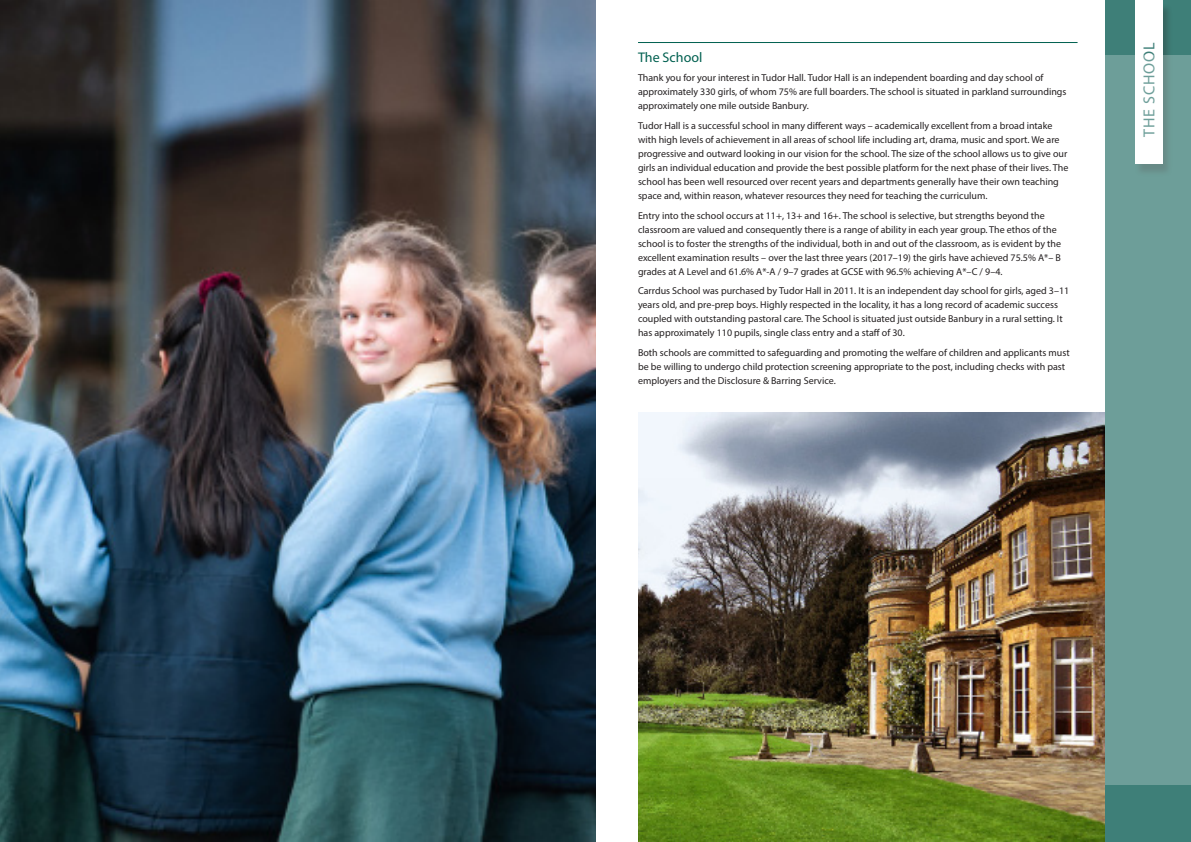
<style>
.page{position:relative;width:1191px;height:842px;background:#fff}
.page>*{position:absolute;margin:0;border:0;box-sizing:border-box;transform-origin:0 0}
.t1{font:16px "Myriad Pro";letter-spacing:.05em;color:#3e7f78}
.t2{font:14px "Myriad Pro";color:#006050}
.t3{font:10px/14px "Myriad Pro";color:#231f20}
</style>
<div class="page">
<img style="left:0;top:0;width:595px;height:842px">
<hr style="left:638px;top:42px;width:439px;height:1px;background:#006050">
<img style="left:638px;top:412px;width:468px;height:430px">
<div style="left:1106px;top:0;width:85px;height:842px;background:#3e7f78"></div>
<div style="left:1134px;top:3px;width:39px;height:174px;background:#231f20;opacity:.28"></div>
<div style="left:1135px;top:0;width:27px;height:163px;background:#fff"></div>
<div style="left:1106px;top:55px;width:85px;height:729px;background:#6d9e99"></div>
<p class="t2" style="left:638px;top:48px;width:66px">The School</p>
<p class="t3" style="left:638px;top:71px;width:430px">Thank you for your interest in Tudor Hall. Tudor Hall is an independent boarding and day school of approximately 330 girls, of whom 75% are full boarders. The school is situated in parkland surroundings approximately one mile outside Banbury.</p>
<p class="t3" style="left:638px;top:118px;width:432px">Tudor Hall is a successful school in many different ways – academically excellent from a broad intake with high levels of achievement in all areas of school life including art, drama, music and sport. We are progressive and outward looking in our vision for the school. The size of the school allows us to give our girls an individual education and provide the best possible platform for the next phase of their lives. The school has been well resourced over recent years and departments generally have their own teaching space and, within reason, whatever resources they need for teaching the curriculum.</p>
<p class="t3" style="left:638px;top:208px;width:424px">Entry into the school occurs at 11+, 13+ and 16+. The school is selective, but strengths beyond the classroom are valued and consequently there is a range of ability in each year group. The ethos of the school is to foster the strengths of the individual, both in and out of the classroom, as is evident by the excellent examination results – over the last three years (2017–19) the girls have achieved 75.5% A*– B grades at A Level and 61.6% A*-A / 9–7 grades at GCSE with 96.5% achieving A*–C / 9–4.</p>
<p class="t3" style="left:638px;top:284px;width:433px">Carrdus School was purchased by Tudor Hall in 2011. It is an independent day school for girls, aged 3–11 years old, and pre-prep boys. Highly respected in the locality, it has a long record of academic success coupled with outstanding pastoral care. The School is situated just outside Banbury in a rural setting. It has approximately 110 pupils, single class entry and a staff of 30.</p>
<p class="t3" style="left:638px;top:345px;width:433px">Both schools are committed to safeguarding and promoting the welfare of children and applicants must be be willing to undergo child protection screening appropriate to the post, including checks with past employers and the Disclosure &amp; Barring Service.</p>
<p class="t1" style="left:1139px;top:137px;width:96px;rotate:-90deg">THE SCHOOL</p>
</div>
